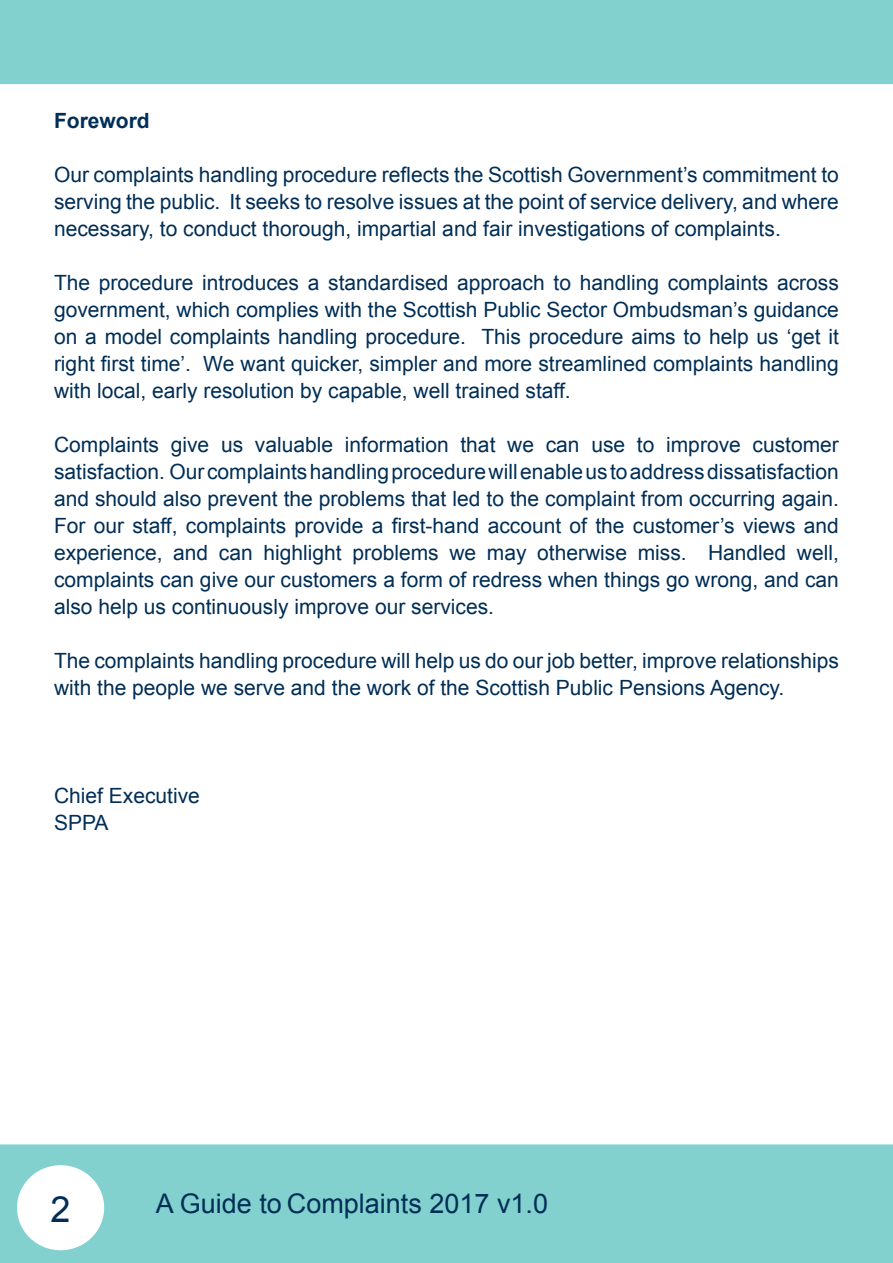
<style>
.page{position:relative;width:893px;height:1263px;background:#fff}
.page>*{position:absolute;margin:0;border:0;box-sizing:border-box;transform-origin:0 0}
.t1{font:36px "Arial";color:#002e56}
.t2{font:27px "Arial";color:#002e56}
.BODY_TEXT_2{font:21px/27px "Arial";color:#002e56;text-align:justify}
.BODY_TEXT_2-2{font:700 21px "Arial";color:#002e56}
</style>
<div class="page">
<div style="left:0;top:1144px;width:893px;height:119px;background:#82d1ce"></div>
<div style="left:17px;top:1165px;width:87px;height:85px;background:#fff;border-radius:50%"></div>
<div style="left:0;top:0;width:893px;height:84px;background:#82d1ce"></div>
<p class="BODY_TEXT_2-2" style="left:54px;top:106px;width:97px">Foreword</p>
<p class="BODY_TEXT_2" style="left:54px;top:161px;width:786px">Our complaints handling procedure reflects the Scottish Government’s commitment to serving the public. It seeks to resolve issues at the point of service delivery, and where necessary, to conduct thorough, impartial and fair investigations of complaints.</p>
<p class="BODY_TEXT_2" style="left:54px;top:269px;width:786px">The procedure introduces a standardised approach to handling complaints across government, which complies with the Scottish Public Sector Ombudsman’s guidance on a model complaints handling procedure. This procedure aims to help us ‘get it right first time’. We want quicker, simpler and more streamlined complaints handling with local, early resolution by capable, well trained staff.</p>
<p class="BODY_TEXT_2" style="left:54px;top:431px;width:786px">Complaints give us valuable information that we can use to improve customer satisfaction. Our complaints handling procedure will enable us to address dissatisfaction and should also prevent the problems that led to the complaint from occurring again.<br>For our staff, complaints provide a first-hand account of the customer’s views and experience, and can highlight problems we may otherwise miss. Handled well, complaints can give our customers a form of redress when things go wrong, and can also help us continuously improve our services.</p>
<p class="BODY_TEXT_2" style="left:54px;top:647px;width:786px">The complaints handling procedure will help us do our job better, improve relationships with the people we serve and the work of the Scottish Public Pensions Agency.</p>
<p class="BODY_TEXT_2" style="left:54px;top:782px;width:147px">Chief Executive</p>
<p class="BODY_TEXT_2" style="left:54px;top:809px;width:56px">SPPA</p>
<p class="t1" style="left:51px;top:1185px;width:22px">2</p>
<p class="t2" style="left:156px;top:1186px;width:394px">A Guide to Complaints 2017 v1.0</p>
</div>
